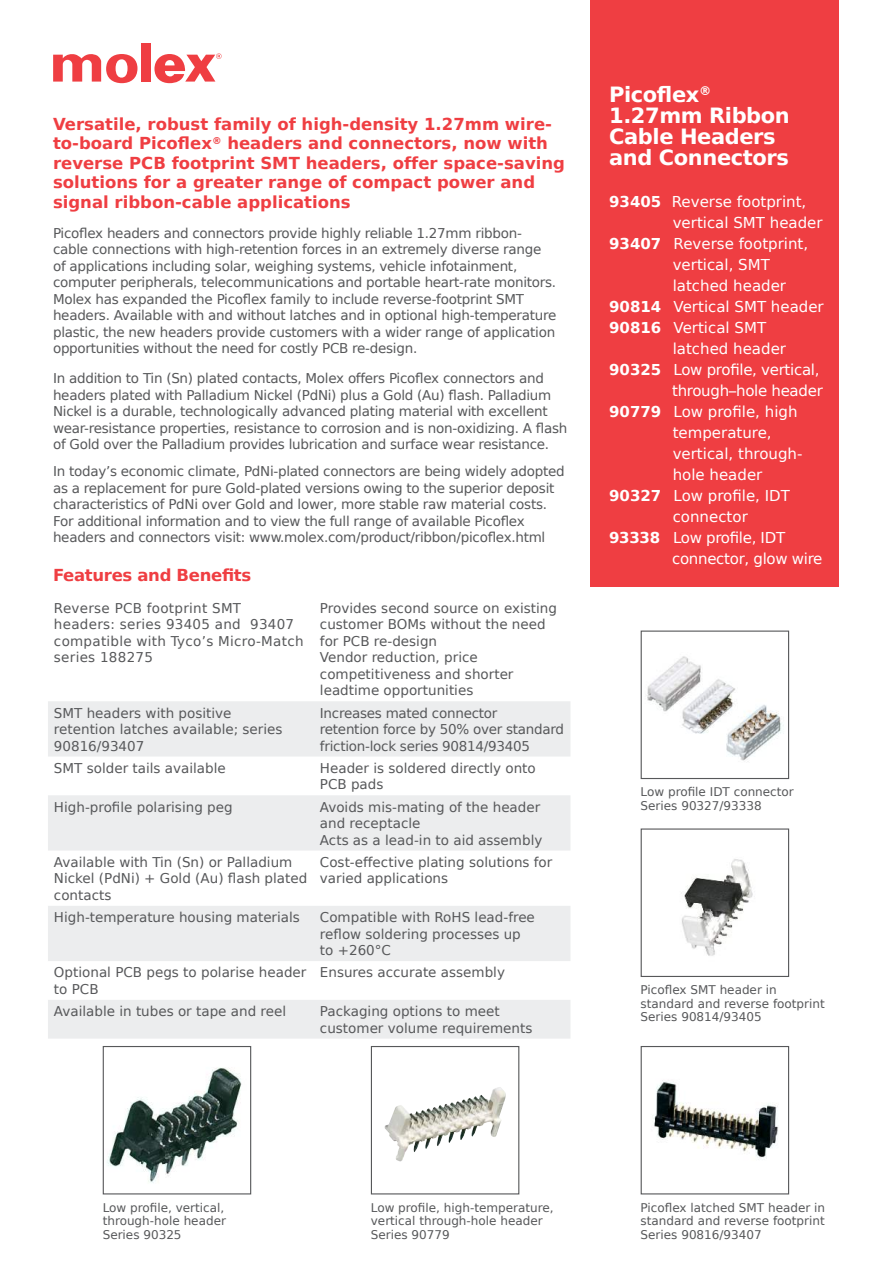
<style>
.page{position:relative;width:893px;height:1263px;background:#fff}
.page>*{position:absolute;margin:0;border:0;box-sizing:border-box;transform-origin:0 0}
.t1{font:700 21px/21px "Bitstream Vera Sans";letter-spacing:-.02em;color:#fff}
.t2{font:700 16.5px/19.5px "Bitstream Vera Sans";color:#ef3e42}
.t3{font:700 16.5px "Bitstream Vera Sans";letter-spacing:-.02em;color:#ef3e42}
.t4{font:15px "Bitstream Vera Sans";color:#fff}
.t5{font:15px "Bitstream Vera Sans";letter-spacing:-.02em;color:#fff}
.t6{font:13.5px/16.5px "Bitstream Vera Sans";letter-spacing:-.02em;color:#57585a}
.t7{font:13.5px/16.5px "Bitstream Vera Sans";color:#57585a}
.t8{font:13.5px/16.5px "Bitstream Vera Sans";letter-spacing:.02em;color:#57585a}
.t9{font:12px/13.5px "Bitstream Vera Sans";color:#57585a}
.s1{font-weight:700}
</style>
<div class="page">
<img style="left:654px;top:1081px;width:124px;height:79px">
<div style="left:641px;top:1046px;width:148px;height:148px;border:1px solid #57585a"></div>
<img style="left:682px;top:859px;width:71px;height:97px">
<div style="left:641px;top:828px;width:148px;height:149px;border:1px solid #57585a"></div>
<img style="left:647px;top:656px;width:137px;height:105px">
<div style="left:641px;top:630px;width:148px;height:149px;border:1px solid #57585a"></div>
<img style="left:435px;top:1087px;width:64px;height:21px">
<div style="left:371px;top:1046px;width:148px;height:148px;border:1px solid #57585a"></div>
<img style="left:107px;top:1067px;width:135px;height:116px">
<div style="left:103px;top:1046px;width:148px;height:148px;border:1px solid #57585a"></div>
<div style="left:141px;top:43px;width:10px;height:39px;background:#ef3e42"></div>
<svg style="left:53px;top:54px;width:84px;height:29px"></svg>
<svg style="left:154px;top:53px;width:68px;height:30px"></svg>
<div style="left:591px;top:0;width:248px;height:586px;background:#ef3e42"></div>
<svg style="left:48px;top:701px;width:522px;height:337px;fill:#ecedee"></svg>
<p class="t2" style="left:53px;top:115px;width:513px">Versatile, robust family of high-density 1.27mm wire&shy;to-board Pico昀氀ex<sup>®</sup> headers and connectors, now with reverse PCB footprint SMT headers, offer space-saving solutions for a greater range of compact power and signal ribbon-cable applications</p>
<p class="t6" style="left:53px;top:225px;width:505px">Pico昀氀ex headers and connectors provide highly reliable 1.27mm ribbon&shy;cable connections with high-retention forces in an extremely diverse range of applications including solar, weighing systems, vehicle infotainment, computer peripherals, telecommunications and portable heart-rate monitors.<br>Molex has expanded the Pico昀氀ex family to include reverse-footprint SMT headers. Available with and without latches and in optional high-temperature plastic, the new headers provide customers with a wider range of application opportunities without the need for costly PCB re-design.</p>
<p class="t6" style="left:53px;top:370px;width:516px">In addition to Tin (Sn) plated contacts, Molex offers Pico昀氀ex connectors and headers plated with Palladium Nickel (PdNi) plus a Gold (Au) 昀氀ash. Palladium Nickel is a durable, technologically advanced plating material with excellent wear-resistance properties, resistance to corrosion and is non-oxidizing. A 昀氀ash of Gold over the Palladium provides lubrication and surface wear resistance.</p>
<p class="t6" style="left:53px;top:463px;width:513px">In today’s economic climate, PdNi-plated connectors are being widely adopted as a replacement for pure Gold-plated versions owing to the superior deposit characteristics of PdNi over Gold and lower, more stable raw material costs.<br>For additional information and to view the full range of available Pico昀氀ex headers and connectors visit: www.molex.com/product/ribbon/pico昀氀ex.html</p>
<p class="t3" style="left:53px;top:566px;width:200px">Features and Bene昀椀ts</p>
<p class="t8" style="left:54px;top:600px;width:251px">Reverse PCB footprint SMT headers: series 93405 and 93407 compatible with Tyco’s Micro-Match series 188275</p>
<p class="t7" style="left:320px;top:600px;width:239px">Provides second source on existing customer BOMs without the need for PCB re-design<br>Vendor reduction, price competitiveness and shorter leadtime opportunities</p>
<p class="t7" style="left:54px;top:704px;width:230px">SMT headers with positive retention latches available; series<br>90816/93407</p>
<p class="t6" style="left:320px;top:704px;width:246px">Increases mated connector<br>retention force by 50% over standard friction-lock series 90814/93405</p>
<p class="t7" style="left:54px;top:760px;width:173px">SMT solder tails available</p>
<p class="t7" style="left:320px;top:760px;width:217px">Header is soldered directly onto<br>PCB pads</p>
<p class="t7" style="left:54px;top:799px;width:180px">High-pro昀椀le polarising peg</p>
<p class="t7" style="left:320px;top:799px;width:224px">Avoids mis-mating of the header and receptacle<br>Acts as a lead-in to aid assembly</p>
<p class="t7" style="left:54px;top:854px;width:255px">Available with Tin (Sn) or Palladium<br>Nickel (PdNi) + Gold (Au) 昀氀ash plated contacts</p>
<p class="t7" style="left:320px;top:854px;width:234px">Cost-effective plating solutions for varied applications</p>
<p class="t7" style="left:54px;top:909px;width:248px">High-temperature housing materials</p>
<p class="t7" style="left:320px;top:909px;width:216px">Compatible with RoHS lead-free re昀氀ow soldering processes up to +260°C</p>
<p class="t7" style="left:54px;top:964px;width:254px">Optional PCB pegs to polarise header to PCB</p>
<p class="t7" style="left:320px;top:964px;width:187px">Ensures accurate assembly</p>
<p class="t7" style="left:54px;top:1003px;width:234px">Available in tubes or tape and reel</p>
<p class="t7" style="left:320px;top:1003px;width:214px">Packaging options to meet customer volume requirements</p>
<h1 class="t1" style="left:609px;top:84px;width:182px">Pico昀氀ex<sup>®<br></sup>1.27mm Ribbon<br>Cable Headers and Connectors</h1>
<p class="t4" style="left:609px;top:193px;width:199px"><span class="s1">93405</span> Reverse footprint,</p>
<p class="t4" style="left:673px;top:214px;width:151px">vertical SMT header</p>
<p class="t4" style="left:609px;top:235px;width:201px"><span class="s1">93407</span> Reverse footprint,</p>
<p class="t4" style="left:673px;top:256px;width:99px">vertical, SMT</p>
<p class="t4" style="left:673px;top:277px;width:115px">latched header</p>
<p class="t4" style="left:609px;top:298px;width:216px"><span class="s1">90814</span> Vertical SMT header</p>
<p class="t4" style="left:609px;top:319px;width:158px"><span class="s1">90816</span> Vertical SMT</p>
<p class="t4" style="left:673px;top:340px;width:115px">latched header</p>
<p class="t5" style="left:609px;top:361px;width:212px"><span class="s1">90325</span> Low pro昀椀le, vertical,</p>
<p class="t5" style="left:672px;top:382px;width:152px">through–hole header</p>
<p class="t4" style="left:609px;top:403px;width:190px"><span class="s1">90779</span> Low pro昀椀le, high</p>
<p class="t4" style="left:673px;top:424px;width:101px">temperature,</p>
<p class="t4" style="left:673px;top:445px;width:131px">vertical, through-</p>
<p class="t4" style="left:673px;top:466px;width:91px">hole header</p>
<p class="t4" style="left:609px;top:487px;width:182px"><span class="s1">90327</span> Low pro昀椀le, IDT</p>
<p class="t4" style="left:673px;top:508px;width:77px">connector</p>
<p class="t5" style="left:609px;top:529px;width:178px"><span class="s1">93338</span> Low pro昀椀le, IDT</p>
<p class="t5" style="left:672px;top:550px;width:152px">connector, glow wire</p>
<p class="t9" style="left:641px;top:785px;width:155px">Low pro昀椀le IDT connector<br>Series 90327/93338</p>
<p class="t9" style="left:641px;top:983px;width:186px">Pico昀氀ex SMT header in standard and reverse footprint<br>Series 90814/93405</p>
<p class="t9" style="left:103px;top:1201px;width:125px">Low pro昀椀le, vertical, through-hole header<br>Series 90325</p>
<p class="t9" style="left:371px;top:1201px;width:184px">Low pro昀椀le, high-temperature, vertical through-hole header<br>Series 90779</p>
<p class="t9" style="left:641px;top:1201px;width:186px;text-align:justify">Pico昀氀ex latched SMT header in standard and reverse footprint Series 90816/93407</p>
</div>
